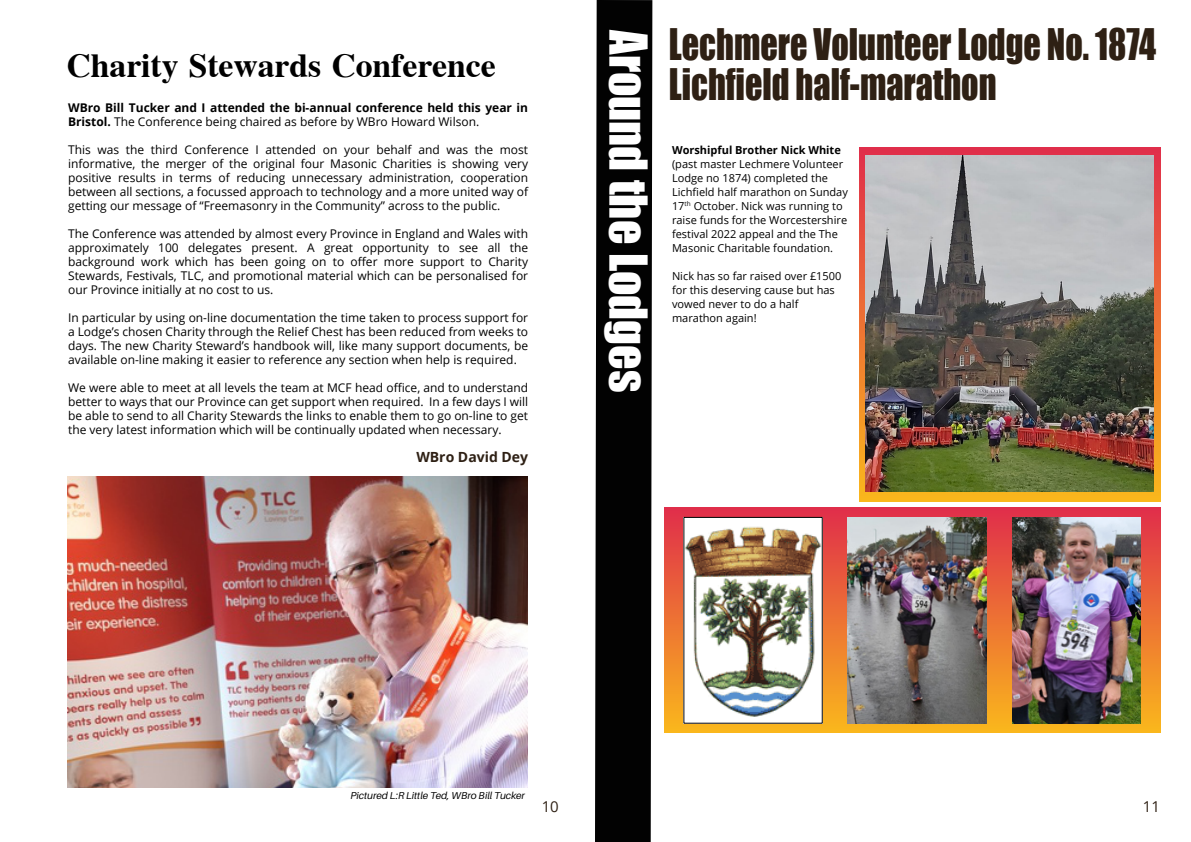
<style>
.page{position:relative;width:1191px;height:842px;background:#fff}
.page>*{position:absolute;margin:0;border:0;box-sizing:border-box;transform-origin:0 0}
.t1{font:48px "Impact";color:#fff}
.t2{font:40px/40px "Impact";color:#2e2014;scale:.85 1}
.t3{font:700 33.6px "Cardiff";color:#000}
.t4{font:15px "Open Sans";color:#2e2014}
.t5{font:700 14px "Open Sans";color:#2e2014}
.t6{font:12px/14px "Open Sans";color:#000;text-align:justify}
.t7{font:700 12px/14px "Open Sans";color:#000}
.t8{font:11px/14px "Open Sans";color:#000}
.t9{font:700 11px "Open Sans";color:#000}
.t10{font:italic 10px "Aileron";color:#000}
.s1{font-weight:400}
</style>
<div class="page">
<img style="left:859px;top:148px;width:301px;height:354px">
<img style="left:865px;top:156px;width:288px;height:335px">
<img style="left:664px;top:508px;width:496px;height:225px">
<img style="left:1012px;top:517px;width:128px;height:206px">
<img style="left:847px;top:517px;width:139px;height:206px">
<div style="left:595px;top:0;width:57px;height:842px;background:#020202"></div>
<img style="left:68px;top:476px;width:460px;height:312px">
<img style="left:685px;top:519px;width:135px;height:202px">
<h3 class="t3" style="left:67px;top:53px;width:430px">Charity Stewards Conference</h3>
<p class="t7" style="left:68px;top:102px;width:461px">WBro Bill Tucker and I attended the bi-annual conference held this year in<br>Bristol. <span class="s1">The Conference being chaired as before by WBro Howard Wilson.</span></p>
<p class="t6" style="left:68px;top:144px;width:461px">This was the third Conference I attended on your behalf and was the most informative, the merger of the original four Masonic Charities is showing very positive results in terms of reducing unnecessary administration, cooperation between all sections, a focussed approach to technology and a more united way of getting our message of “Freemasonry in the Community” across to the public.</p>
<p class="t6" style="left:68px;top:228px;width:461px">The Conference was attended by almost every Province in England and Wales with approximately 100 delegates present. A great opportunity to see all the background work which has been going on to offer more support to Charity Stewards, Festivals, TLC, and promotional material which can be personalised for our Province initially at no cost to us.</p>
<p class="t6" style="left:68px;top:312px;width:461px">In particular by using on-line documentation the time taken to process support for a Lodge’s chosen Charity through the Relief Chest has been reduced from weeks to days. The new Charity Steward’s handbook will, like many support documents, be available on-line making it easier to reference any section when help is required.</p>
<p class="t6" style="left:68px;top:382px;width:461px">We were able to meet at all levels the team at MCF head office, and to understand better to ways that our Province can get support when required. In a few days I will be able to send to all Charity Stewards the links to enable them to go on-line to get the very latest information which will be continually updated when necessary.</p>
<p class="t5" style="left:416px;top:451px;width:113px">WBro David Dey</p>
<h1 class="t1" style="left:647px;top:30px;width:364px;rotate:90deg">Around the Lodges</h1>
<h2 class="t2" style="left:669px;top:27px;width:575px">Lechmere Volunteer Lodge No. 1874<br>Lichfield half-marathon</h2>
<p class="t9" style="left:672px;top:146px;width:170px">Worshipful Brother Nick White</p>
<p class="t8" style="left:672px;top:158px;width:177px">(past master Lechmere Volunteer<br>Lodge no 1874) completed the<br>Lichfield half marathon on Sunday<br>17<sup>th</sup> October. Nick was running to raise funds for the Worcestershire festival 2022 appeal and the The<br>Masonic Charitable foundation.</p>
<p class="t8" style="left:672px;top:270px;width:171px">Nick has so far raised over £1500 for this deserving cause but has vowed never to do a half marathon again!</p>
<p class="t10" style="left:350px;top:792px;width:176px">Pictured L:R Little Ted, WBro Bill Tucker</p>
<p class="t4" style="left:541px;top:801px;width:19px">10</p>
<p class="t4" style="left:1142px;top:801px;width:19px">11</p>
</div>
